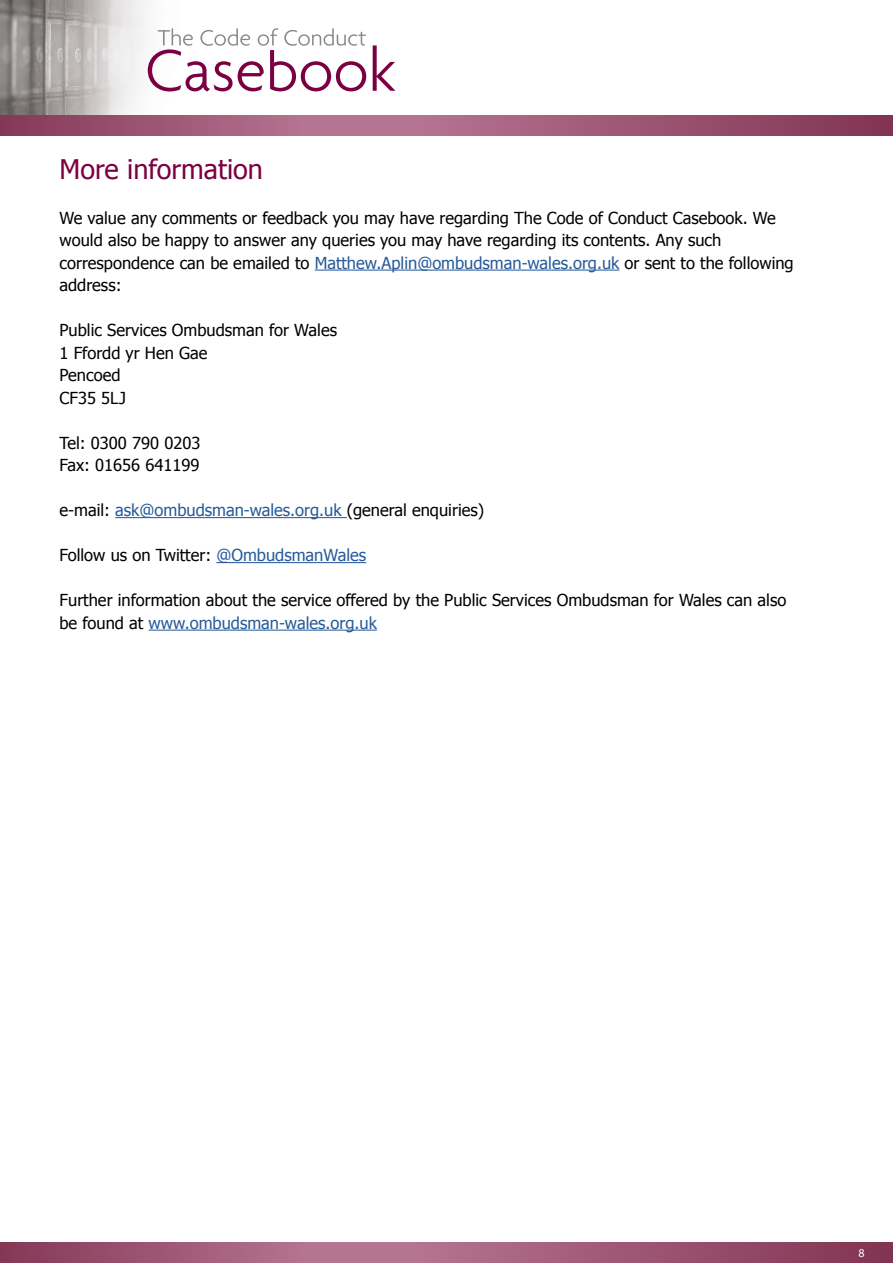
<style>
.page{position:relative;width:893px;height:1263px;background:#fff}
.page>*{position:absolute;margin:0;border:0;box-sizing:border-box;transform-origin:0 0}
.t1{font:27px "Tahoma";color:#7b0041}
.t2{font:16.5px/22.5px "Tahoma";color:#000}
.t3{font:16.5px "Tahoma";color:#275b9b}
.t4{font:12px "Myriad Pro";color:#fff}
.s1{color:#275b9b}
.s2{color:#000}
</style>
<div class="page">
<img style="left:0;top:0;width:396px;height:115px">
<svg style="left:0;top:1242px;width:893px;height:21px;background:#9e5875"></svg>
<svg style="left:0;top:115px;width:893px;height:21px;background:#9e5875"></svg>
<hr style="left:315px;top:270px;width:304px;height:1px;background:#275b9b">
<hr style="left:115px;top:517px;width:232px;height:1px;background:#275b9b">
<hr style="left:216px;top:562px;width:150px;height:1px;background:#275b9b">
<hr style="left:149px;top:630px;width:228px;height:1px;background:#275b9b">
<svg style="left:373px;top:45px;width:22px;height:46px"></svg>
<svg style="left:148px;top:28px;width:218px;height:63px"></svg>
<h1 class="t1" style="left:60px;top:151px;width:205px">More information</h1>
<p class="t2" style="left:60px;top:206px;width:736px">We value any comments or feedback you may have regarding The Code of Conduct Casebook. We would also be happy to answer any queries you may have regarding its contents. Any such correspondence can be emailed to <span class="s1">Matthew.Aplin@ombudsman-wales.org.uk</span> or sent to the following address:</p>
<p class="t2" style="left:60px;top:318px;width:279px">Public Services Ombudsman for Wales<br>1 Ffordd yr Hen Gae<br>Pencoed<br>CF35 5LJ</p>
<p class="t2" style="left:60px;top:431px;width:142px">Tel: 0300 790 0203<br>Fax: 01656 641199</p>
<p class="t3" style="left:60px;top:499px;width:426px"><span class="s2">e-mail:</span> ask@ombudsman-wales.org.uk <span class="s2">(general enquiries)</span></p>
<p class="t2" style="left:60px;top:543px;width:308px">Follow us on Twitter: <span class="s1">@OmbudsmanWales</span></p>
<p class="t2" style="left:60px;top:588px;width:728px">Further information about the service offered by the Public Services Ombudsman for Wales can also be found at <span class="s1">www.ombudsman-wales.org.uk</span></p>
<p class="t4" style="left:858px;top:1245px;width:8px">8</p>
</div>
